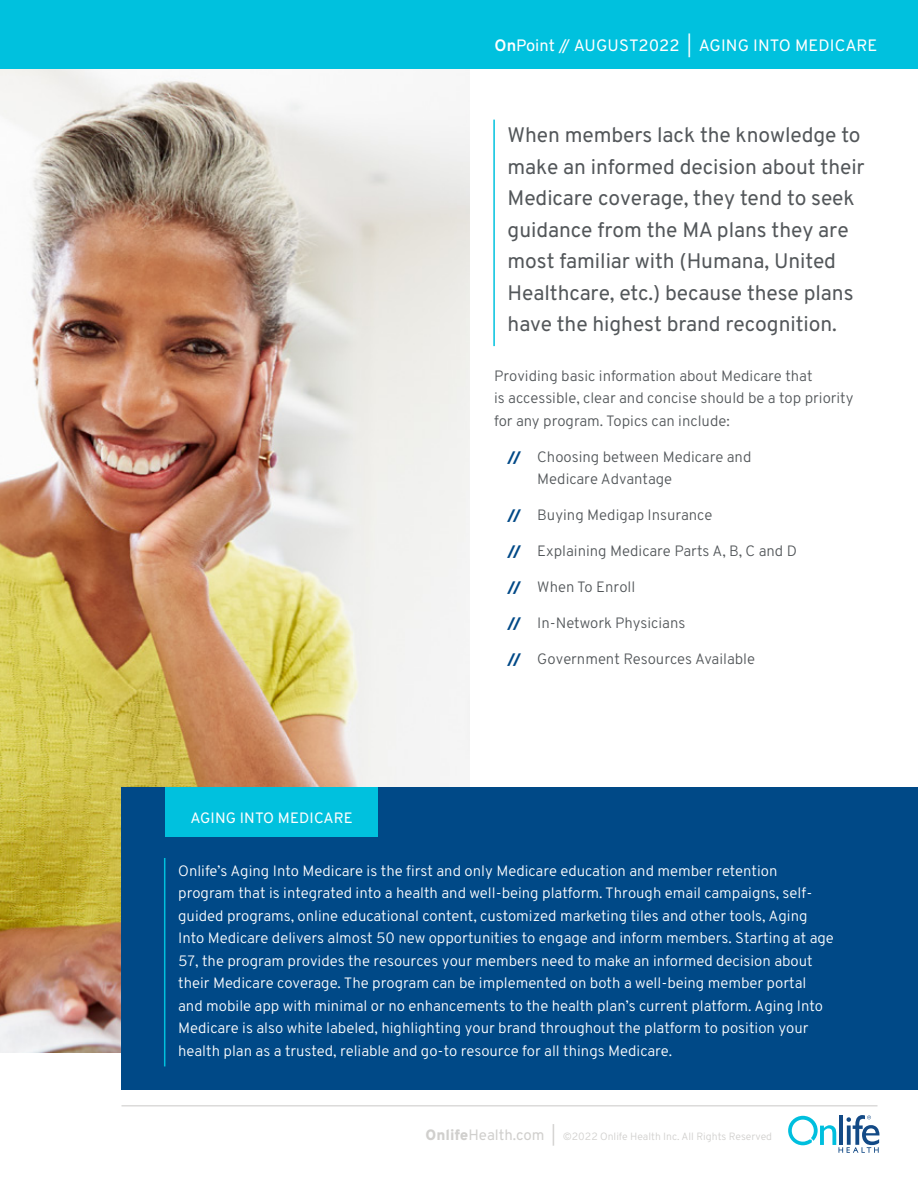
<style>
.page{position:relative;width:918px;height:1188px;background:#fff}
.page>*{position:absolute;margin:0;border:0;box-sizing:border-box;transform-origin:0 0}
.t1{font:21px/31.5px "Overpass";letter-spacing:-.005em;color:#53575a}
.t2{font:16.5px "Overpass";letter-spacing:.01em;color:#fff}
.t3{font:300 15px/22.5px "Overpass";color:#fff}
.t4{font:300 15px/22.5px "Overpass";color:#53575a}
.t5{font:15px "Overpass";letter-spacing:.01em;color:#fff}
.t6{font:300 10.5px "Overpass";color:#d0cfcd}
.s1{font-weight:700}
.s2{font-weight:800;color:#004987}
.s3{font-weight:800;font-size:15px}
.s4{font-weight:400;font-size:15px}
</style>
<div class="page">
<div style="left:0;top:0;width:918px;height:69px;background:#00c1de"></div>
<hr style="left:122px;top:1105px;width:756px;height:1px;background:#d0cfcd">
<svg style="left:788px;top:1115px;width:91px;height:38px"></svg>
<hr style="left:493px;top:120px;width:2px;height:226px;background:#00c1de">
<img style="left:0;top:69px;width:469px;height:984px">
<div style="left:122px;top:787px;width:796px;height:303px;background:#004987"></div>
<hr style="left:164px;top:858px;width:1px;height:208px;background:#00c1de">
<div style="left:165px;top:787px;width:213px;height:49px;background:#00c1de"></div>
<p class="t2" style="left:495px;top:33px;width:384px"><span class="s1">On</span>Point // AUGUST2022 | AGING INTO MEDICARE</p>
<p class="t5" style="left:190px;top:807px;width:164px">AGING INTO MEDICARE</p>
<p class="t1" style="left:508px;top:119px;width:359px">When members lack the knowledge to make an informed decision about their Medicare coverage, they tend to seek guidance from the MA plans they are most familiar with (Humana, United Healthcare, etc.) because these plans have the highest brand recognition.</p>
<p class="t4" style="left:494px;top:364px;width:361px">Providing basic information about Medicare that<br>is accessible, clear and concise should be a top priority for any program. Topics can include:</p>
<p class="t4" style="left:537px;top:445px;width:216px;text-indent:-30px"><span class="s2">//</span> Choosing between Medicare and<br>Medicare Advantage</p>
<p class="t4" style="left:508px;top:504px;width:206px"><span class="s2">//</span> Buying Medigap Insurance</p>
<p class="t4" style="left:508px;top:540px;width:291px"><span class="s2">//</span> Explaining Medicare Parts A, B, C and D</p>
<p class="t4" style="left:508px;top:576px;width:129px"><span class="s2">//</span> When To Enroll</p>
<p class="t4" style="left:508px;top:612px;width:179px"><span class="s2">//</span> In-Network Physicians</p>
<p class="t4" style="left:508px;top:648px;width:249px"><span class="s2">//</span> Government Resources Available</p>
<p class="t3" style="left:178px;top:860px;width:657px">Onlife’s Aging Into Medicare is the first and only Medicare education and member retention program that is integrated into a health and well-being platform. Through email campaigns, self&shy;guided programs, online educational content, customized marketing tiles and other tools, Aging Into Medicare delivers almost 50 new opportunities to engage and inform members. Starting at age 57, the program provides the resources your members need to make an informed decision about their Medicare coverage. The program can be implemented on both a well-being member portal and mobile app with minimal or no enhancements to the health plan’s current platform. Aging Into Medicare is also white labeled, highlighting your brand throughout the platform to position your health plan as a trusted, reliable and go-to resource for all things Medicare.</p>
<p class="t6" style="left:426px;top:1129px;width:348px"><span class="s3">Onlife</span><span class="s4">Health.com |</span> ©2022 Onlife Health Inc. All Rights Reserved</p>
</div>
